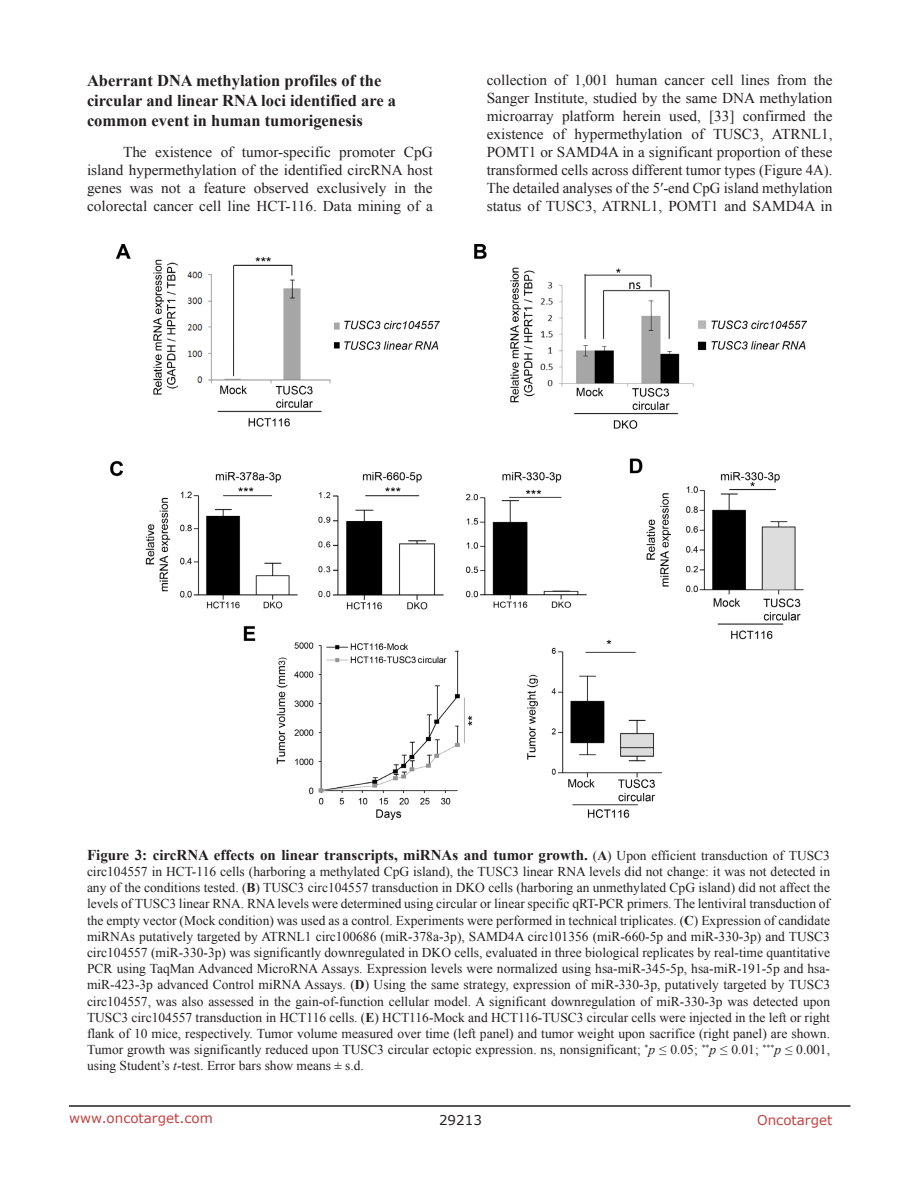
<style>
.page{position:relative;width:918px;height:1188px;background:#fff}
.page>*{position:absolute;margin:0;border:0;box-sizing:border-box;transform-origin:0 0}
.SubHeading{font:700 16.5px/19.8px "Times New Roman";color:#231f20}
.BodyText{font:15px/18px "Times New Roman";color:#231f20;text-align:justify}
.Figuretrx{font:700 15px "Times New Roman";color:#231f20}
.Figuretrx-2{font:13.5px/16.2px "Times New Roman";color:#231f20;text-align:justify}
.t1{font:13.5px "Verdana";color:#c24141}
.t2{font:13.5px "Verdana";color:#231f20}
.s1{font-weight:400;font-size:13.5px}
.s2{font-size:13.5px}
.s3{font-weight:700}
.s4{font-style:italic}
</style>
<div class="page">
<hr style="left:69px;top:1105px;width:781px;height:2px;background:#231f20">
<img style="left:111px;top:244px;width:695px;height:576px">
<p class="SubHeading" style="left:87px;top:70px;width:311px">Aberrant DNA methylation profiles of the circular and linear RNA loci identified are a common event in human tumorigenesis</p>
<p class="BodyText" style="left:87px;top:143px;width:347px;text-indent:36px">The existence of tumor-specific promoter CpG island hypermethylation of the identified circRNA host genes was not a feature observed exclusively in the colorectal cancer cell line HCT-116. Data mining of a</p>
<p class="BodyText" style="left:487px;top:71px;width:347px">collection of 1,001 human cancer cell lines from the Sanger Institute, studied by the same DNA methylation microarray platform herein used, [33] confirmed the existence of hypermethylation of TUSC3, ATRNL1, POMT1 or SAMD4A in a significant proportion of these transformed cells across different tumor types (Figure 4A).<br>The detailed analyses of the 5′-end CpG island methylation status of TUSC3, ATRNL1, POMT1 and SAMD4A in</p>
<p class="Figuretrx" style="left:87px;top:844px;width:745px">Figure 3: circRNA effects on linear transcripts, miRNAs and tumor growth. <span class="s1">(</span><span class="s2">A</span><span class="s1">) Upon efficient transduction of TUSC3</span></p>
<p class="Figuretrx-2" style="left:87px;top:863px;width:745px">circ104557 in HCT-116 cells (harboring a methylated CpG island), the TUSC3 linear RNA levels did not change: it was not detected in any of the conditions tested. (<span class="s3">B</span>) TUSC3 circ104557 transduction in DKO cells (harboring an unmethylated CpG island) did not affect the levels of TUSC3 linear RNA. RNA levels were determined using circular or linear specific qRT-PCR primers. The lentiviral transduction of the empty vector (Mock condition) was used as a control. Experiments were performed in technical triplicates. (<span class="s3">C</span>) Expression of candidate miRNAs putatively targeted by ATRNL1 circ100686 (miR-378a-3p), SAMD4A circ101356 (miR-660-5p and miR-330-3p) and TUSC3 circ104557 (miR-330-3p) was significantly downregulated in DKO cells, evaluated in three biological replicates by real-time quantitative PCR using TaqMan Advanced MicroRNA Assays. Expression levels were normalized using hsa-miR-345-5p, hsa-miR-191-5p and hsa&shy;miR-423-3p advanced Control miRNA Assays. (<span class="s3">D</span>) Using the same strategy, expression of miR-330-3p, putatively targeted by TUSC3 circ104557, was also assessed in the gain-of-function cellular model. A significant downregulation of miR-330-3p was detected upon TUSC3 circ104557 transduction in HCT116 cells. (<span class="s3">E</span>) HCT116-Mock and HCT116-TUSC3 circular cells were injected in the left or right flank of 10 mice, respectively. Tumor volume measured over time (left panel) and tumor weight upon sacrifice (right panel) are shown.<br>Tumor growth was significantly reduced upon TUSC3 circular ectopic expression. ns, nonsignificant; <sup>*</sup><span class="s4">p</span> ≤ 0.05; <sup>**</sup><span class="s4">p</span> ≤ 0.01; <sup>***</sup><span class="s4">p</span> ≤ 0.001, using Student’s <span class="s4">t</span>-test. Error bars show means ± s.d.</p>
<p class="t1" style="left:69px;top:1109px;width:145px">www.oncotarget.com</p>
<p class="t2" style="left:439px;top:1111px;width:44px">29213</p>
<p class="t1" style="left:757px;top:1111px;width:77px">Oncotarget</p>
</div>
